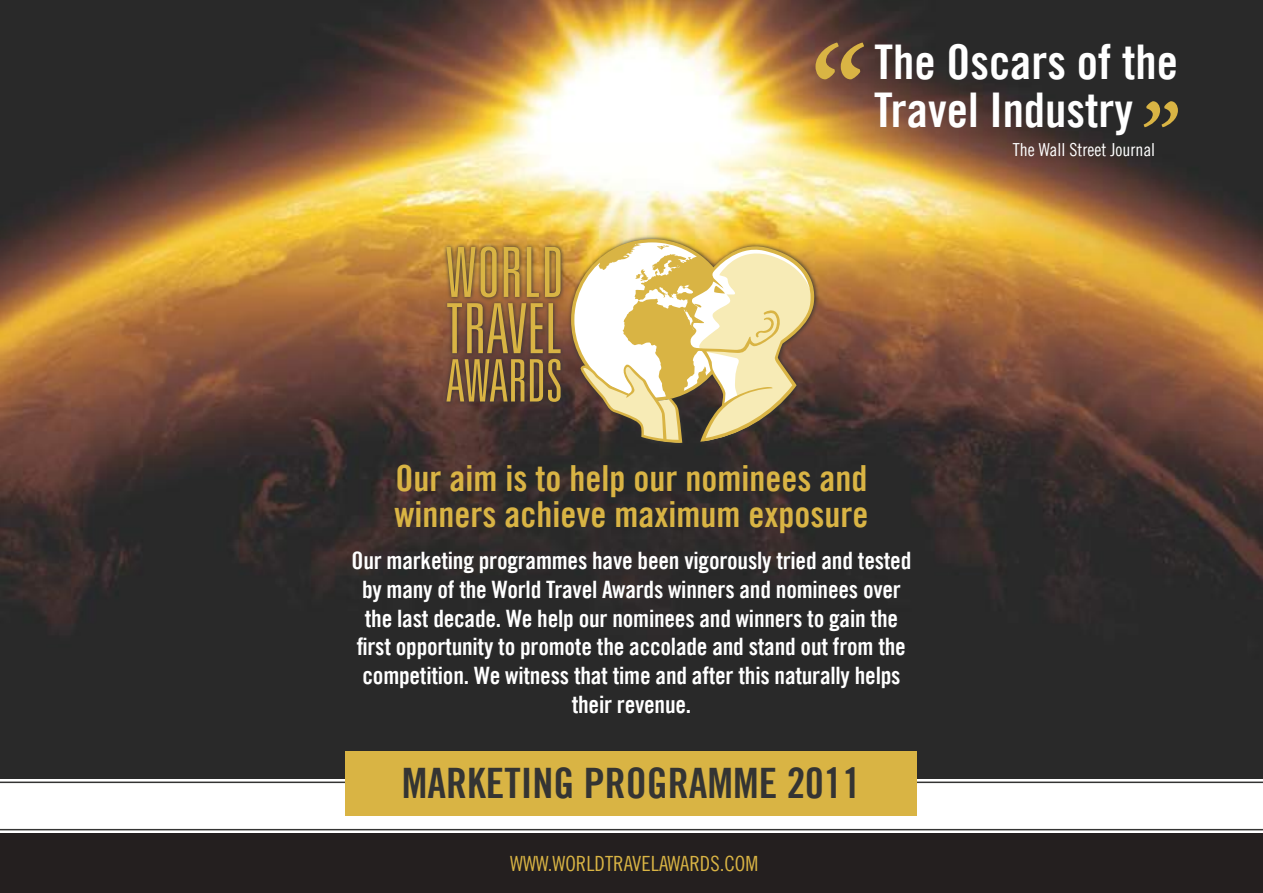
<style>
.page{position:relative;width:1263px;height:893px;background:#fff}
.page>*{position:absolute;margin:0;border:0;box-sizing:border-box;transform-origin:0 0}
.t1{font:47.85px/47.8px "Trade Gothic LT Bold Cond Twenty";color:#fff}
.t2{font:42px "Trade Gothic LT Bold Cond Twenty";color:#343433}
.t3{font:36px/36px "Trade Gothic LT Bold Cond Twenty";color:#d9b444}
.t4{font:24px/28.8px "Trade Gothic LT Bold Cond Twenty";letter-spacing:-.01em;color:#fff;text-align:center}
.t5{font:21px "Trade Gothic LT Cond Eighteen";color:#d9b444}
.t6{font:18px "Trade Gothic LT Cond Eighteen";color:#fff}
</style>
<div class="page">
<img style="left:0;top:0;width:1263px;height:779px">
<div style="left:0;top:833px;width:1263px;height:60px;background:#241f1f"></div>
<hr style="left:0;top:782px;width:1263px;height:1px;background:#343433">
<hr style="left:0;top:829px;width:1263px;height:1px;background:#343433">
<div style="left:345px;top:751px;width:572px;height:64px;background:#d9b444"></div>
<svg style="left:442px;top:235px;width:377px;height:212px"></svg>
<svg style="left:446px;top:247px;width:29px;height:50px"></svg>
<svg style="left:481px;top:246px;width:16px;height:51px"></svg>
<svg style="left:504px;top:247px;width:15px;height:50px"></svg>
<svg style="left:527px;top:247px;width:12px;height:50px"></svg>
<svg style="left:545px;top:247px;width:15px;height:50px"></svg>
<svg style="left:447px;top:303px;width:114px;height:50px"></svg>
<svg style="left:446px;top:359px;width:78px;height:42px"></svg>
<svg style="left:530px;top:359px;width:31px;height:43px"></svg>
<svg style="left:571px;top:239px;width:245px;height:204px"></svg>
<svg style="left:815px;top:43px;width:49px;height:36px"></svg>
<svg style="left:1143px;top:101px;width:35px;height:26px"></svg>
<h1 class="t1" style="left:874px;top:38px;width:305px">The Oscars of the<br>Travel Industry</h1>
<p class="t6" style="left:1013px;top:139px;width:144px">The Wall Street Journal</p>
<h3 class="t3" style="left:395px;top:460px;width:475px">Our aim is to help our nominees and winners achieve maximum exposure</h3>
<p class="t4" style="left:352px;top:546px;width:561px">Our marketing programmes have been vigorously tried and tested by many of the World Travel Awards winners and nominees over the last decade. We help our nominees and winners to gain the first opportunity to promote the accolade and stand out from the competition. We witness that time and after this naturally helps their revenue.</p>
<h2 class="t2" style="left:402px;top:758px;width:461px">MARKETING PROGRAMME 2011</h2>
<p class="t5" style="left:510px;top:851px;width:250px">WWW.WORLDTRAVELAWARDS.COM</p>
</div>
